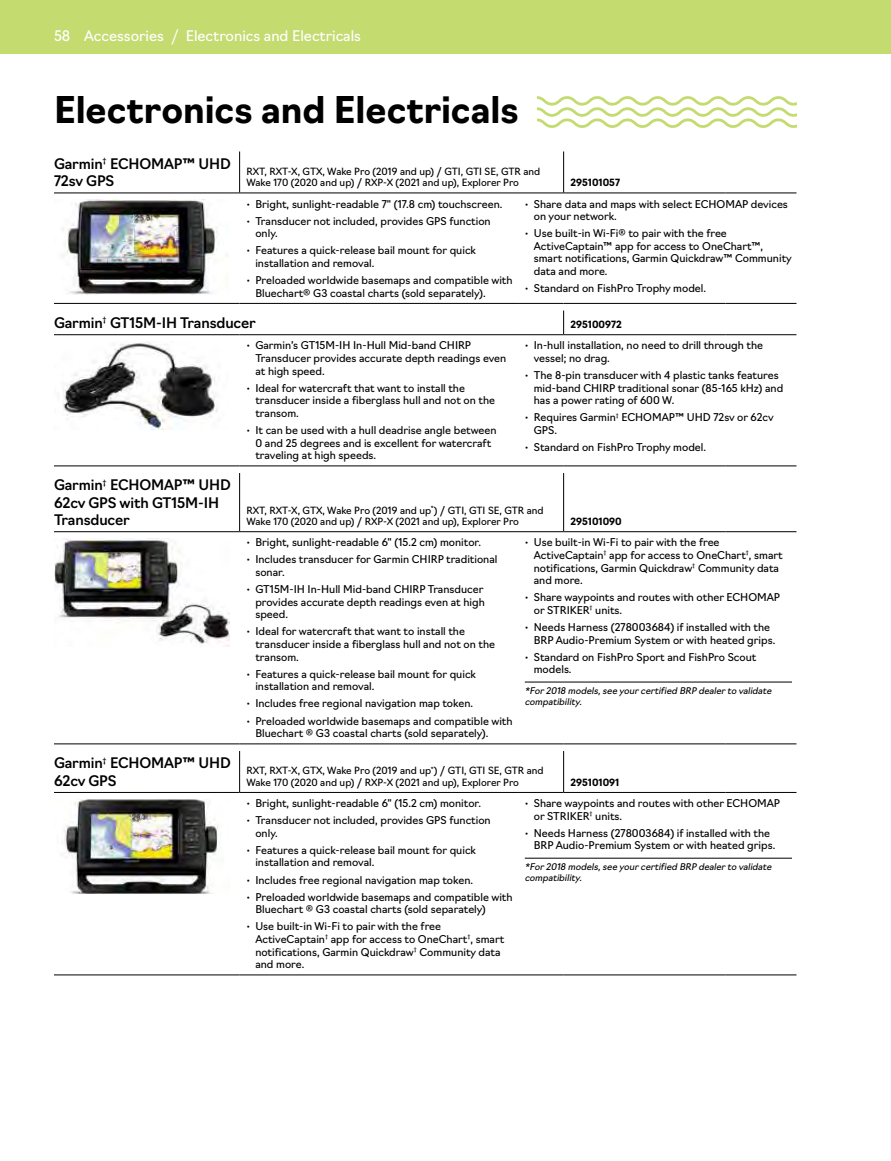
<style>
.page{position:relative;width:891px;height:1161px;background:#fff}
.page>*{position:absolute;margin:0;border:0;box-sizing:border-box;transform-origin:0 0}
.t1{font:700 36px "Navigo";color:#000}
.t2{font:500 14.25px/17.2px "Navigo";letter-spacing:-.01em;color:#000}
.t3{font:14.25px "Navigo";color:#fff}
.t4{font:10.5px/12.6px "Navigo";color:#000}
.t5{font:9.75px/11.2px "Navigo";color:#000}
.t6{font:700 9.75px "Navigo";color:#000}
.t7{font:italic 9px/10.5px "Navigo";color:#000}
.s1{font-weight:300}
</style>
<div class="page">
<svg style="left:537px;top:96px;width:259px;height:32px"></svg>
<hr style="left:54px;top:193px;width:186px;height:1px;background:#000">
<hr style="left:54px;top:303px;width:186px;height:1px;background:#000">
<hr style="left:564px;top:193px;width:162px;height:1px;background:#000">
<hr style="left:240px;top:303px;width:278px;height:1px;background:#000">
<hr style="left:518px;top:303px;width:46px;height:1px;background:#000">
<hr style="left:564px;top:303px;width:162px;height:1px;background:#000">
<hr style="left:726px;top:303px;width:70px;height:1px;background:#000">
<hr style="left:239px;top:152px;width:1px;height:41px;background:#000">
<hr style="left:563px;top:152px;width:1px;height:41px;background:#000">
<hr style="left:240px;top:193px;width:278px;height:1px;background:#000">
<hr style="left:518px;top:193px;width:46px;height:1px;background:#000">
<hr style="left:726px;top:193px;width:70px;height:1px;background:#000">
<img style="left:62px;top:200px;width:167px;height:94px">
<hr style="left:564px;top:334px;width:162px;height:1px;background:#000">
<svg style="left:563px;top:311px;width:1px;height:23px"></svg>
<hr style="left:54px;top:334px;width:186px;height:1px;background:#000">
<hr style="left:240px;top:334px;width:278px;height:1px;background:#000">
<hr style="left:518px;top:334px;width:46px;height:1px;background:#000">
<hr style="left:54px;top:466px;width:186px;height:1px;background:#000">
<hr style="left:240px;top:466px;width:278px;height:1px;background:#000">
<hr style="left:518px;top:466px;width:46px;height:1px;background:#000">
<hr style="left:564px;top:466px;width:162px;height:1px;background:#000">
<hr style="left:726px;top:466px;width:70px;height:1px;background:#000">
<hr style="left:726px;top:334px;width:70px;height:1px;background:#000">
<img style="left:63px;top:342px;width:155px;height:87px">
<hr style="left:54px;top:531px;width:186px;height:1px;background:#000">
<hr style="left:564px;top:531px;width:162px;height:1px;background:#000">
<hr style="left:239px;top:473px;width:1px;height:58px;background:#000">
<hr style="left:563px;top:473px;width:1px;height:58px;background:#000">
<hr style="left:240px;top:531px;width:278px;height:1px;background:#000">
<hr style="left:518px;top:531px;width:46px;height:1px;background:#000">
<hr style="left:54px;top:744px;width:186px;height:1px;background:#000">
<hr style="left:240px;top:744px;width:278px;height:1px;background:#000">
<hr style="left:518px;top:744px;width:46px;height:1px;background:#000">
<hr style="left:564px;top:744px;width:162px;height:1px;background:#000">
<hr style="left:726px;top:744px;width:70px;height:1px;background:#000">
<hr style="left:726px;top:531px;width:70px;height:1px;background:#000">
<img style="left:54px;top:538px;width:176px;height:108px">
<hr style="left:525px;top:682px;width:267px;height:1px;background:#000">
<hr style="left:54px;top:792px;width:186px;height:1px;background:#000">
<hr style="left:564px;top:792px;width:162px;height:1px;background:#000">
<hr style="left:239px;top:751px;width:1px;height:41px;background:#000">
<hr style="left:563px;top:751px;width:1px;height:41px;background:#000">
<hr style="left:240px;top:792px;width:278px;height:1px;background:#000">
<hr style="left:518px;top:792px;width:46px;height:1px;background:#000">
<hr style="left:54px;top:975px;width:186px;height:1px;background:#000">
<hr style="left:240px;top:975px;width:278px;height:1px;background:#000">
<hr style="left:518px;top:975px;width:46px;height:1px;background:#000">
<hr style="left:564px;top:975px;width:162px;height:1px;background:#000">
<hr style="left:726px;top:975px;width:70px;height:1px;background:#000">
<hr style="left:726px;top:792px;width:70px;height:1px;background:#000">
<img style="left:62px;top:799px;width:156px;height:95px">
<hr style="left:525px;top:858px;width:267px;height:1px;background:#000">
<div style="left:0;top:0;width:891px;height:54px;background:#c4db70"></div>
<h2 class="t3" style="left:84px;top:24px;width:166px">Accessories <span class="s1">/</span> Categ ry</h2>
<h2 class="t3" style="left:54px;top:24px;width:18px">58</h2>
<h2 class="t3" style="left:139px;top:24px;width:11px">ir</h2>
<h2 class="t3" style="left:186px;top:24px;width:177px">Electronics and Electricals</h2>
<h1 class="t1" style="left:54px;top:82px;width:466px">Electronics and Electricals</h1>
<h2 class="t2" style="left:54px;top:154px;width:178px">Garmin<sup>†</sup> ECHOMAP™ UHD<br>72sv GPS</h2>
<p class="t5" style="left:246px;top:165px;width:295px">RXT, RXT-X, GTX, Wake Pro (2019 and up) / GTI, GTI SE, GTR and<br>Wake 170 (2020 and up) / RXP-X (2021 and up), Explorer Pro</p>
<p class="t6" style="left:570px;top:175px;width:51px">295101057</p>
<p class="t4" style="left:246px;top:197px;width:258px">• Bright, sunlight-readable 7" (17.8 cm) touchscreen.</p>
<p class="t4" style="left:255px;top:214px;width:237px;text-indent:-9px">• Transducer not included, provides GPS function only.</p>
<p class="t4" style="left:255px;top:243px;width:222px;text-indent:-9px">• Features a quick-release bail mount for quick installation and removal.</p>
<p class="t4" style="left:255px;top:273px;width:259px;text-indent:-9px">• Preloaded worldwide basemaps and compatible with<br>Bluechart® G3 coastal charts (sold separately).</p>
<p class="t4" style="left:534px;top:197px;width:256px;text-indent:-9px">• Share data and maps with select ECHOMAP devices on your network.</p>
<p class="t4" style="left:534px;top:226px;width:259px;text-indent:-9px">• Use built-in Wi-Fi® to pair with the free ActiveCaptain™ app for access to OneChart™, smart notifications, Garmin Quickdraw™ Community data and more.</p>
<p class="t4" style="left:525px;top:281px;width:183px">• Standard on FishPro Trophy model.</p>
<h2 class="t2" style="left:54px;top:313px;width:203px">Garmin<sup>†</sup> GT15M-IH Transducer</h2>
<p class="t6" style="left:570px;top:317px;width:53px">295100972</p>
<p class="t4" style="left:255px;top:338px;width:252px;text-indent:-9px">• Garmin’s GT15M-IH In-Hull Mid-band CHIRP<br>Transducer provides accurate depth readings even at high speed.</p>
<p class="t4" style="left:255px;top:381px;width:241px;text-indent:-9px">• Ideal for watercraft that want to install the transducer inside a fiberglass hull and not on the transom.</p>
<p class="t4" style="left:255px;top:423px;width:243px;text-indent:-9px">• It can be used with a hull deadrise angle between<br>0 and 25 degrees and is excellent for watercraft traveling at high speeds.</p>
<p class="t4" style="left:534px;top:338px;width:231px;text-indent:-9px">• In-hull installation, no need to drill through the vessel; no drag.</p>
<p class="t4" style="left:534px;top:368px;width:251px;text-indent:-9px">• The 8-pin transducer with 4 plastic tanks features mid-band CHIRP traditional sonar (85-165 kHz) and has a power rating of 600 W.</p>
<p class="t4" style="left:534px;top:410px;width:241px;text-indent:-9px">• Requires Garmin<sup>†</sup> ECHOMAP™ UHD 72sv or 62cv<br>GPS.</p>
<p class="t4" style="left:525px;top:440px;width:183px">• Standard on FishPro Trophy model.</p>
<h2 class="t2" style="left:54px;top:475px;width:178px">Garmin<sup>†</sup> ECHOMAP™ UHD<br>62cv GPS with GT15M-IH<br>Transducer</h2>
<p class="t5" style="left:246px;top:504px;width:299px">RXT, RXT-X, GTX, Wake Pro (2019 and up<sup>*</sup>) / GTI, GTI SE, GTR and<br>Wake 170 (2020 and up) / RXP-X (2021 and up), Explorer Pro</p>
<p class="t6" style="left:570px;top:514px;width:53px">295101090</p>
<p class="t4" style="left:246px;top:535px;width:236px">• Bright, sunlight-readable 6" (15.2 cm) monitor.</p>
<p class="t4" style="left:255px;top:552px;width:244px;text-indent:-9px">• Includes transducer for Garmin CHIRP traditional sonar.</p>
<p class="t4" style="left:255px;top:582px;width:231px;text-indent:-9px">• GT15M-IH In-Hull Mid-band CHIRP Transducer provides accurate depth readings even at high speed.</p>
<p class="t4" style="left:255px;top:624px;width:241px;text-indent:-9px">• Ideal for watercraft that want to install the transducer inside a fiberglass hull and not on the transom.</p>
<p class="t4" style="left:255px;top:667px;width:222px;text-indent:-9px">• Features a quick-release bail mount for quick installation and removal.</p>
<p class="t4" style="left:246px;top:696px;width:228px">• Includes free regional navigation map token.</p>
<p class="t4" style="left:255px;top:714px;width:259px;text-indent:-9px">• Preloaded worldwide basemaps and compatible with<br>Bluechart ® G3 coastal charts (sold separately).</p>
<p class="t4" style="left:534px;top:535px;width:251px;text-indent:-9px">• Use built-in Wi-Fi to pair with the free ActiveCaptain<sup>†</sup> app for access to OneChart<sup>†</sup>, smart notifications, Garmin Quickdraw<sup>†</sup> Community data and more.</p>
<p class="t4" style="left:534px;top:590px;width:248px;text-indent:-9px">• Share waypoints and routes with other ECHOMAP or STRIKER<sup>†</sup> units.</p>
<p class="t4" style="left:534px;top:620px;width:243px;text-indent:-9px">• Needs Harness (278003684) if installed with the<br>BRP Audio-Premium System or with heated grips.</p>
<p class="t4" style="left:534px;top:650px;width:224px;text-indent:-9px">• Standard on FishPro Sport and FishPro Scout models.</p>
<p class="t7" style="left:525px;top:685px;width:251px">*For2018 models,see yourcertified BRP dealerto validate compatibility.</p>
<h2 class="t2" style="left:54px;top:753px;width:178px">Garmin<sup>†</sup> ECHOMAP™ UHD<br>62cv GPS</h2>
<p class="t5" style="left:246px;top:764px;width:299px">RXT, RXT-X, GTX, Wake Pro (2019 and up<sup>*</sup>) / GTI, GTI SE, GTR and<br>Wake 170 (2020 and up) / RXP-X (2021 and up), Explorer Pro</p>
<p class="t6" style="left:570px;top:774px;width:51px">295101091</p>
<p class="t4" style="left:246px;top:796px;width:236px">• Bright, sunlight-readable 6" (15.2 cm) monitor.</p>
<p class="t4" style="left:255px;top:813px;width:237px;text-indent:-9px">• Transducer not included, provides GPS function only.</p>
<p class="t4" style="left:255px;top:843px;width:222px;text-indent:-9px">• Features a quick-release bail mount for quick installation and removal.</p>
<p class="t4" style="left:246px;top:873px;width:228px">• Includes free regional navigation map token.</p>
<p class="t4" style="left:255px;top:890px;width:259px;text-indent:-9px">• Preloaded worldwide basemaps and compatible with<br>Bluechart ® G3 coastal charts (sold separately)</p>
<p class="t4" style="left:255px;top:919px;width:251px;text-indent:-9px">• Use built-in Wi-Fi to pair with the free ActiveCaptain<sup>†</sup> app for access to OneChart<sup>†</sup>, smart notifications, Garmin Quickdraw<sup>†</sup> Community data and more.</p>
<p class="t4" style="left:534px;top:796px;width:248px;text-indent:-9px">• Share waypoints and routes with other ECHOMAP or STRIKER<sup>†</sup> units.</p>
<p class="t4" style="left:534px;top:826px;width:243px;text-indent:-9px">• Needs Harness (278003684) if installed with the<br>BRP Audio-Premium System or with heated grips.</p>
<p class="t7" style="left:525px;top:861px;width:251px">*For2018 models,see yourcertified BRP dealerto validate compatibility.</p>
</div>
